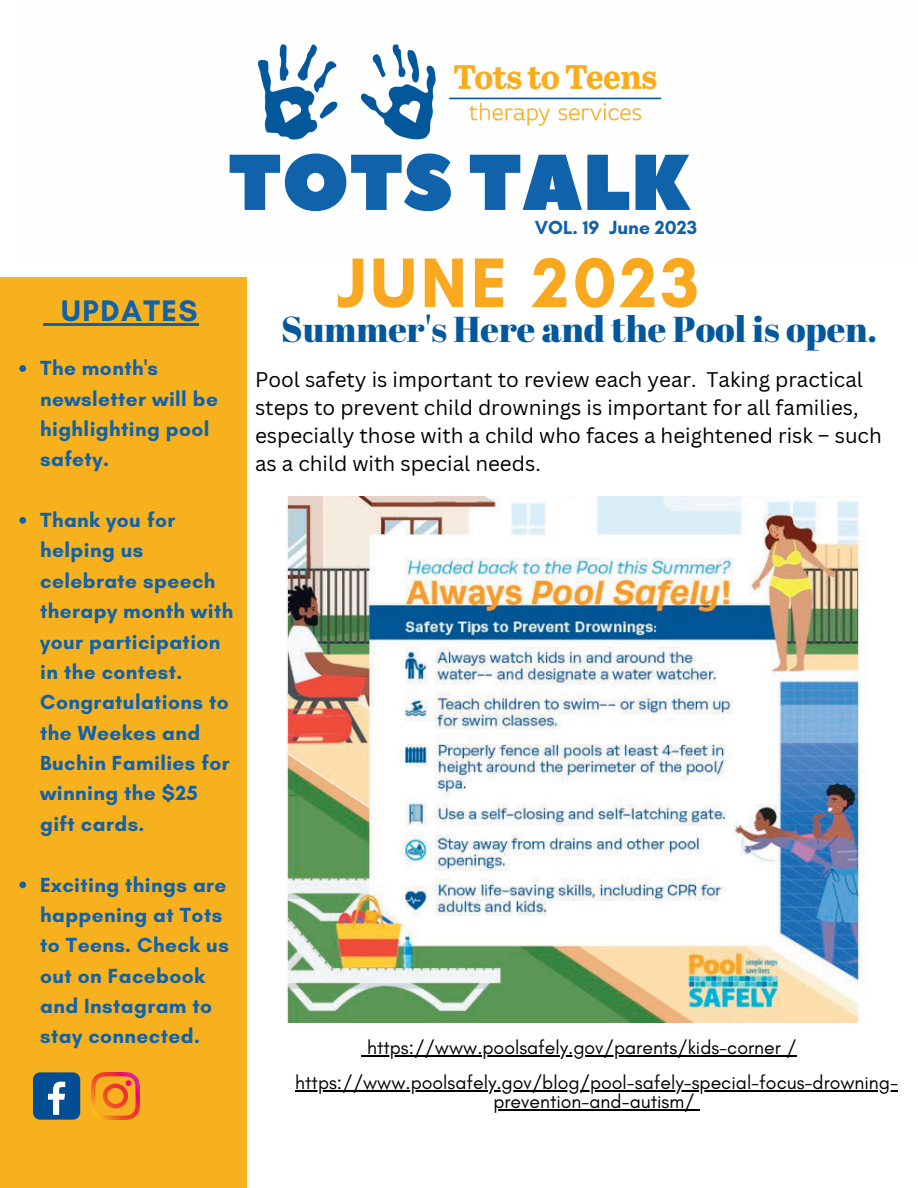
<style>
.page{position:relative;width:918px;height:1188px;background:#fff}
.page>*{position:absolute;margin:0;border:0;box-sizing:border-box;transform-origin:0 0}
.t1{font:78.9px "Peace Sans";color:#1062ab}
.t2{font:700 71.4px "Glacial Indifference";letter-spacing:.05em;color:#f9a81f}
.t3{font:36px "Abril Fatface";color:#03589c}
.t4{font:700 30.3px "Glacial Indifference";letter-spacing:.05em;color:#1062ab}
.t5{font:700 20.85px/30.3px "Glacial Indifference";letter-spacing:.02em;color:#1062ab}
.t6{font:20.7px/28.2px "Canva Sans";color:#000}
.t7{font:19.5px/19.2px "Glacial Indifference";color:#000;text-align:center}
.t8{font:700 19.35px "Glacial Indifference";color:#1062ab}
</style>
<div class="page">
<img style="left:257px;top:44px;width:405px;height:96px">
<img style="left:286px;top:496px;width:575px;height:527px">
<div style="left:0;top:277px;width:247px;height:911px;background:#f8b11e"></div>
<div style="left:33px;top:1072px;width:47px;height:48px;background:#004d92;border-radius:7px"></div>
<svg style="left:48px;top:1082px;width:17px;height:33px"></svg>
<img style="left:92px;top:1072px;width:47px;height:48px">
<hr style="left:43px;top:323px;width:18px;height:3px;background:#1062ab">
<hr style="left:61px;top:323px;width:138px;height:3px;background:#1062ab">
<svg style="left:19px;top:365px;width:7px;height:7px"></svg>
<svg style="left:19px;top:517px;width:7px;height:7px"></svg>
<svg style="left:19px;top:881px;width:7px;height:7px"></svg>
<hr style="left:367px;top:1055px;width:430px;height:2px;background:#000">
<hr style="left:295px;top:1090px;width:603px;height:1px;background:#000">
<hr style="left:493px;top:1109px;width:202px;height:1px;background:#000">
<p class="t1" style="left:228px;top:130px;width:463px">TOTS TALK</p>
<p class="t8" style="left:535px;top:216px;width:164px">VOL. 19 June 2023</p>
<p class="t2" style="left:336px;top:239px;width:364px">JUNE 2023</p>
<p class="t3" style="left:281px;top:304px;width:597px">Summer's Here and the Pool is open.</p>
<p class="t6" style="left:255px;top:365px;width:628px">Pool safety is important to review each year. Taking practical steps to prevent child drownings is important for all families, especially those with a child who faces a heightened risk – such as a child with special needs.</p>
<p class="t4" style="left:61px;top:292px;width:138px">UPDATES</p>
<p class="t5" style="left:40px;top:353px;width:179px">The month's newsletter will be highlighting pool safety.</p>
<p class="t5" style="left:40px;top:505px;width:195px">Thank you for helping us celebrate speech therapy month with your participation in the contest.<br>Congratulations to the Weekes and<br>Buchin Families for winning the $25 gift cards.</p>
<p class="t5" style="left:40px;top:869px;width:190px">Exciting things are happening at Tots to Teens. Check us out on Facebook and Instagram to stay connected.</p>
<p class="t7" style="left:367px;top:1038px;width:431px">https://www.poolsafely.gov/parents/kids-corner /</p>
<p class="t7" style="left:295px;top:1073px;width:604px">https://www.poolsafely.gov/blog/pool-safely-special-focus-drowning&shy;prevention-and-autism/</p>
</div>
